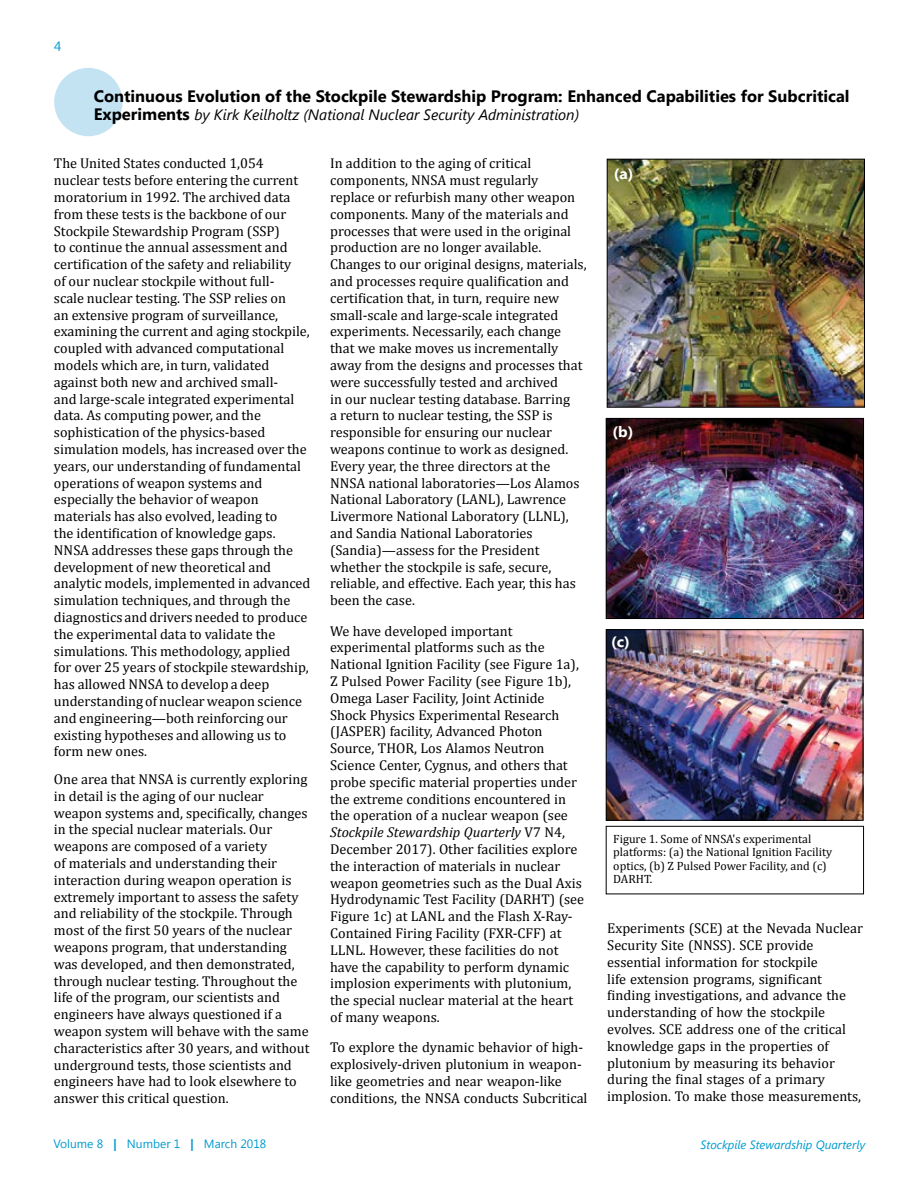
<style>
.page{position:relative;width:918px;height:1188px;background:#fff}
.page>*{position:absolute;margin:0;border:0;box-sizing:border-box;transform-origin:0 0}
.t1{font:700 16.5px "Segoe UI";color:#000}
.t2{font:italic 15px "Segoe UI";color:#000}
.t3{font:700 15px "Segoe UI";color:#fff}
.t4{font:14.25px/16.8px "Cambria";color:#000}
.t5{font:13.5px "Segoe UI";color:#009ad0}
.t6{font:12px/13.5px "Cambria";color:#000}
.t7{font:italic 12px "Segoe UI";color:#009ad0}
.t8{font:12px "Segoe UI";color:#009ad0}
.s1{font-weight:700;font-style:normal;font-size:16.5px}
.s2{font-style:italic}
.s3{font-weight:700}
</style>
<div class="page">
<div style="left:54px;top:68px;width:69px;height:68px;background:#c3e3f3;border-radius:50%"></div>
<div style="left:606px;top:826px;width:258px;height:68px;border:1px solid #000"></div>
<img style="left:609px;top:161px;width:254px;height:245px">
<div style="left:607px;top:159px;width:258px;height:249px;border:1px solid #000"></div>
<img style="left:608px;top:420px;width:254px;height:197px">
<div style="left:606px;top:418px;width:258px;height:201px;border:1px solid #000"></div>
<img style="left:608px;top:631px;width:253px;height:188px">
<div style="left:606px;top:629px;width:257px;height:192px;border:1px solid #000"></div>
<p class="t5" style="left:54px;top:37px;width:9px">4</p>
<p class="t1" style="left:94px;top:84px;width:757px">Continuous Evolution of the Stockpile Stewardship Program: Enhanced Capabilities for Subcritical</p>
<p class="t2" style="left:94px;top:104px;width:487px"><span class="s1">Experiments</span> by Kirk Keilholtz (National Nuclear Security Administration)</p>
<p class="t4" style="left:54px;top:155px;width:258px">The United States conducted 1,054 nuclear tests before entering the current moratorium in 1992. The archived data from these tests is the backbone of our Stockpile Stewardship Program (SSP)<br>to continue the annual assessment and certification of the safety and reliability<br>of our nuclear stockpile without full-<br>scale nuclear testing. The SSP relies on<br>an extensive program of surveillance, examining the current and aging stockpile, coupled with advanced computational models which are, in turn, validated against both new and archived small-<br>and large-scale integrated experimental data. As computing power, and the sophistication of the physics-based simulation models, has increased over the years, our understanding of fundamental operations of weapon systems and especially the behavior of weapon materials has also evolved, leading to<br>the identification of knowledge gaps.<br>NNSA addresses these gaps through the development of new theoretical and analytic models, implemented in advanced simulation techniques, and through the diagnostics and drivers needed to produce the experimental data to validate the simulations. This methodology, applied for over 25 years of stockpile stewardship, has allowed NNSA to develop a deep understanding of nuclear weapon science and engineering—both reinforcing our existing hypotheses and allowing us to form new ones.</p>
<p class="t4" style="left:54px;top:771px;width:257px">One area that NNSA is currently exploring in detail is the aging of our nuclear weapon systems and, specifically, changes in the special nuclear materials. Our weapons are composed of a variety<br>of materials and understanding their interaction during weapon operation is extremely important to assess the safety and reliability of the stockpile. Through most of the first 50 years of the nuclear weapons program, that understanding was developed, and then demonstrated, through nuclear testing. Throughout the life of the program, our scientists and engineers have always questioned if a weapon system will behave with the same characteristics after 30 years, and without underground tests, those scientists and engineers have had to look elsewhere to answer this critical question.</p>
<p class="t4" style="left:330px;top:155px;width:258px">In addition to the aging of critical components, NNSA must regularly<br>replace or refurbish many other weapon components. Many of the materials and processes that were used in the original production are no longer available.<br>Changes to our original designs, materials, and processes require qualification and certification that, in turn, require new small-scale and large-scale integrated experiments. Necessarily, each change that we make moves us incrementally away from the designs and processes that were successfully tested and archived<br>in our nuclear testing database. Barring<br>a return to nuclear testing, the SSP is responsible for ensuring our nuclear weapons continue to work as designed.<br>Every year, the three directors at the NNSA national laboratories—Los Alamos National Laboratory (LANL), Lawrence Livermore National Laboratory (LLNL), and Sandia National Laboratories (Sandia)—assess for the President whether the stockpile is safe, secure, reliable, and effective. Each year, this has been the case.</p>
<p class="t4" style="left:330px;top:622px;width:256px">We have developed important experimental platforms such as the National Ignition Facility (see Figure 1a), Z Pulsed Power Facility (see Figure 1b), Omega Laser Facility, Joint Actinide Shock Physics Experimental Research (JASPER) facility, Advanced Photon Source, THOR, Los Alamos Neutron Science Center, Cygnus, and others that probe specific material properties under the extreme conditions encountered in the operation of a nuclear weapon (see <span class="s2">Stockpile Stewardship Quarterly</span> V7 N4, December 2017). Other facilities explore the interaction of materials in nuclear weapon geometries such as the Dual Axis Hydrodynamic Test Facility (DARHT) (see Figure 1c) at LANL and the Flash X-Ray-Contained Firing Facility (FXR-CFF) at LLNL. However, these facilities do not have the capability to perform dynamic implosion experiments with plutonium, the special nuclear material at the heart of many weapons.</p>
<p class="t4" style="left:330px;top:1039px;width:259px">To explore the dynamic behavior of high&shy;explosively-driven plutonium in weapon&shy;like geometries and near weapon-like conditions, the NNSA conducts Subcritical</p>
<p class="t3" style="left:614px;top:163px;width:21px">(a)</p>
<p class="t3" style="left:613px;top:421px;width:22px">(b)</p>
<p class="t3" style="left:611px;top:631px;width:20px">(c)</p>
<p class="t6" style="left:613px;top:832px;width:220px">Figure 1. Some of NNSA's experimental platforms: (a) the National Ignition Facility optics, (b) Z Pulsed Power Facility, and (c)<br>DARHT.</p>
<p class="t4" style="left:607px;top:920px;width:257px">Experiments (SCE) at the Nevada Nuclear Security Site (NNSS). SCE provide essential information for stockpile<br>life extension programs, significant finding investigations, and advance the understanding of how the stockpile evolves. SCE address one of the critical knowledge gaps in the properties of plutonium by measuring its behavior during the final stages of a primary implosion. To make those measurements,</p>
<p class="t8" style="left:53px;top:1136px;width:214px">Volume 8 <span class="s3">|</span> Number 1 <span class="s3">|</span> March 2018</p>
<p class="t7" style="left:700px;top:1137px;width:166px">Stockpile Stewardship Quarterly</p>
</div>
